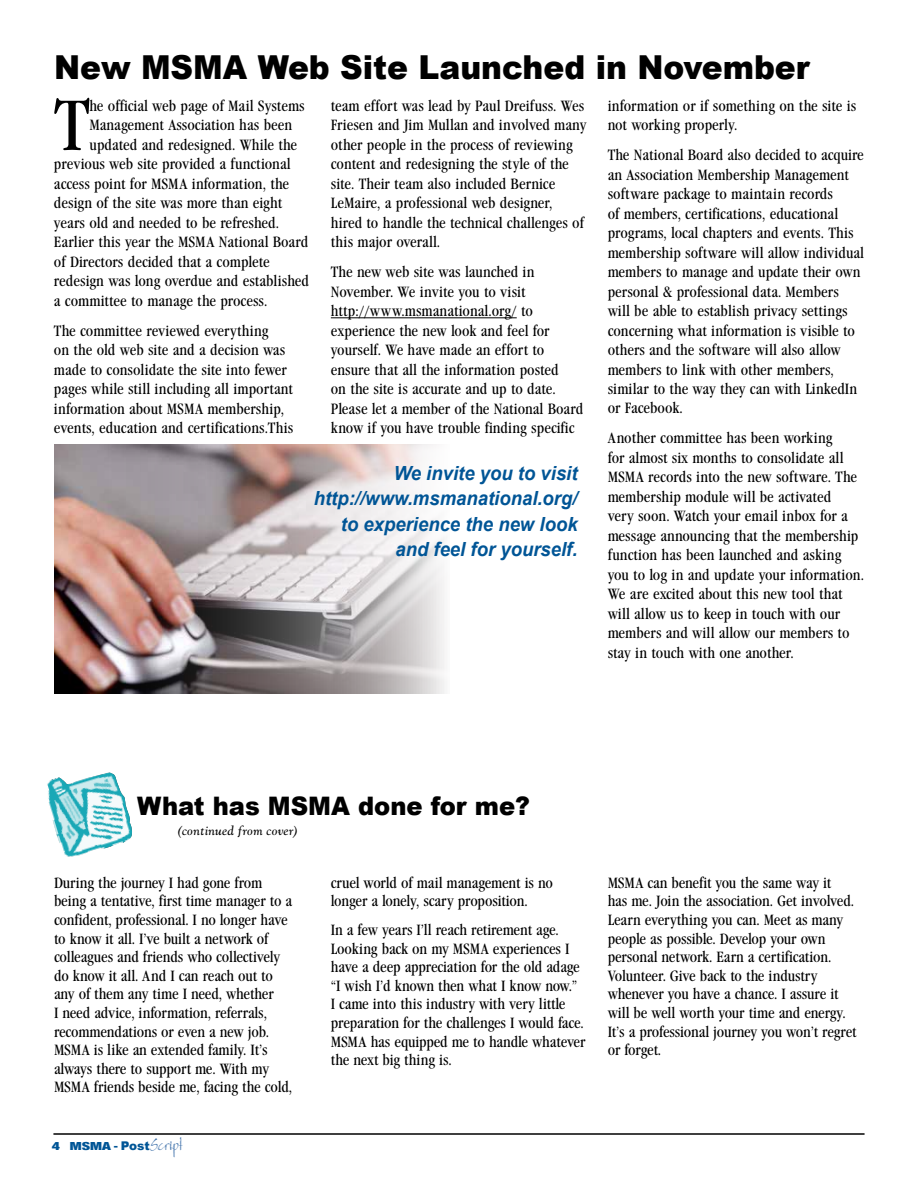
<style>
.page{position:relative;width:918px;height:1188px;background:#fff}
.page>*{position:absolute;margin:0;border:0;box-sizing:border-box;transform-origin:0 0}
.t1{font:73.8px "Garamond Condensed Book DTC";color:#000}
.t2{font:900 33px "Arial";color:#000;scale:.95 1}
.t3{font:900 25.5px "Arial";color:#000;scale:.95 1}
.t4{font:italic 700 19.5px/25.5px "Arial";color:#005596;text-align:right;scale:.95 1}
.t5{font:15.45px/19.5px "Garamond Condensed Book DTC";color:#000}
.t6{font:13.5px "Goudy Catalogue Italic DTC";color:#000}
.t7{font:12px "Sans Black Condensed DTC";color:#005596;scale:1.4 1}
.s1{font-family:"Arial";font-weight:900}
.s2{font-family:"Bergell Let Plain";font-size:16.5px;color:#4777ae}
</style>
<div class="page">
<hr style="left:53px;top:1133px;width:812px;height:2px;background:#000">
<img style="left:54px;top:445px;width:391px;height:248px">
<hr style="left:331px;top:317px;width:186px;height:1px;background:#000">
<img style="left:47px;top:773px;width:85px;height:84px">
<h2 class="t2" style="left:54px;top:43px;width:797px">New MSMA Web Site Launched in November</h2>
<h1 class="t1" style="left:54px;top:84px;width:37px">T</h1>
<p class="t5" style="left:90px;top:96px;width:217px">he official web page of Mail Systems</p>
<p class="t5" style="left:608px;top:96px;width:250px">information or if something on the site is not working properly.</p>
<p class="t5" style="left:608px;top:145px;width:258px">The National Board also decided to acquire an Association Membership Management software package to maintain records<br>of members, certifications, educational programs, local chapters and events. This membership software will allow individual members to manage and update their own personal &amp; professional data. Members will be able to establish privacy settings concerning what information is visible to others and the software will also allow members to link with other members, similar to the way they can with LinkedIn or Facebook.</p>
<p class="t5" style="left:608px;top:428px;width:258px">Another committee has been working<br>for almost six months to consolidate all MSMA records into the new software. The membership module will be activated<br>very soon. Watch your email inbox for a message announcing that the membership function has been launched and asking you to log in and update your information.<br>We are excited about this new tool that will allow us to keep in touch with our members and will allow our members to stay in touch with one another.</p>
<p class="t5" style="left:331px;top:96px;width:257px">team effort was lead by Paul Dreifuss. Wes Friesen and Jim Mullan and involved many other people in the process of reviewing content and redesigning the style of the site. Their team also included Bernice LeMaire, a professional web designer, hired to handle the technical challenges of this major overall.</p>
<p class="t5" style="left:331px;top:262px;width:254px">The new web site was launched in November. We invite you to visit http://www.msmanational.org/ to experience the new look and feel for yourself. We have made an effort to ensure that all the information posted<br>on the site is accurate and up to date.<br>Please let a member of the National Board know if you have trouble finding specific</p>
<p class="t5" style="left:90px;top:116px;width:204px">Management Association has been</p>
<p class="t5" style="left:90px;top:135px;width:209px">updated and redesigned. While the</p>
<p class="t5" style="left:54px;top:155px;width:238px">previous web site provided a functional</p>
<p class="t5" style="left:54px;top:174px;width:237px">access point for MSMA information, the</p>
<p class="t5" style="left:54px;top:194px;width:230px">design of the site was more than eight</p>
<p class="t5" style="left:54px;top:213px;width:227px">years old and needed to be refreshed.</p>
<p class="t5" style="left:54px;top:233px;width:256px">Earlier this year the MSMA National Board</p>
<p class="t5" style="left:54px;top:252px;width:217px">of Directors decided that a complete</p>
<p class="t5" style="left:54px;top:272px;width:257px">redesign was long overdue and established</p>
<p class="t5" style="left:54px;top:291px;width:215px">a committee to manage the process.</p>
<p class="t5" style="left:54px;top:321px;width:241px">The committee reviewed everything<br>on the old web site and a decision was made to consolidate the site into fewer pages while still including all important information about MSMA membership, events, education and certifications.This</p>
<p class="t4" style="left:314px;top:461px;width:279px">We invite you to visit http://www.msmanational.org/ to experience the new look and feel for yourself.</p>
<h3 class="t3" style="left:137px;top:787px;width:415px">What has MSMA done for me?</h3>
<p class="t6" style="left:177px;top:823px;width:122px">(continued from cover)</p>
<p class="t5" style="left:54px;top:874px;width:240px;line-height:18.6px">During the journey I had gone from being a tentative, first time manager to a confident, professional. I no longer have to know it all. I’ve built a network of colleagues and friends who collectively do know it all. And I can reach out to any of them any time I need, whether<br>I need advice, information, referrals, recommendations or even a new job.<br>MSMA is like an extended family. It’s always there to support me. With my MSMA friends beside me, facing the cold,</p>
<p class="t5" style="left:331px;top:874px;width:224px;line-height:18.6px">cruel world of mail management is no longer a lonely, scary proposition.</p>
<p class="t5" style="left:331px;top:921px;width:256px;line-height:18.6px">In a few years I’ll reach retirement age.<br>Looking back on my MSMA experiences I have a deep appreciation for the old adage “I wish I’d known then what I know now.”<br>I came into this industry with very little preparation for the challenges I would face.<br>MSMA has equipped me to handle whatever the next big thing is.</p>
<p class="t7" style="left:52px;top:1139px;width:95px">4 MSMA - <span class="s1">Post</span><span class="s2">Script</span></p>
<p class="t5" style="left:608px;top:874px;width:250px;line-height:18.6px">MSMA can benefit you the same way it<br>has me. Join the association. Get involved.<br>Learn everything you can. Meet as many people as possible. Develop your own personal network. Earn a certification.<br>Volunteer. Give back to the industry whenever you have a chance. I assure it will be well worth your time and energy.<br>It’s a professional journey you won’t regret or forget.</p>
</div>
